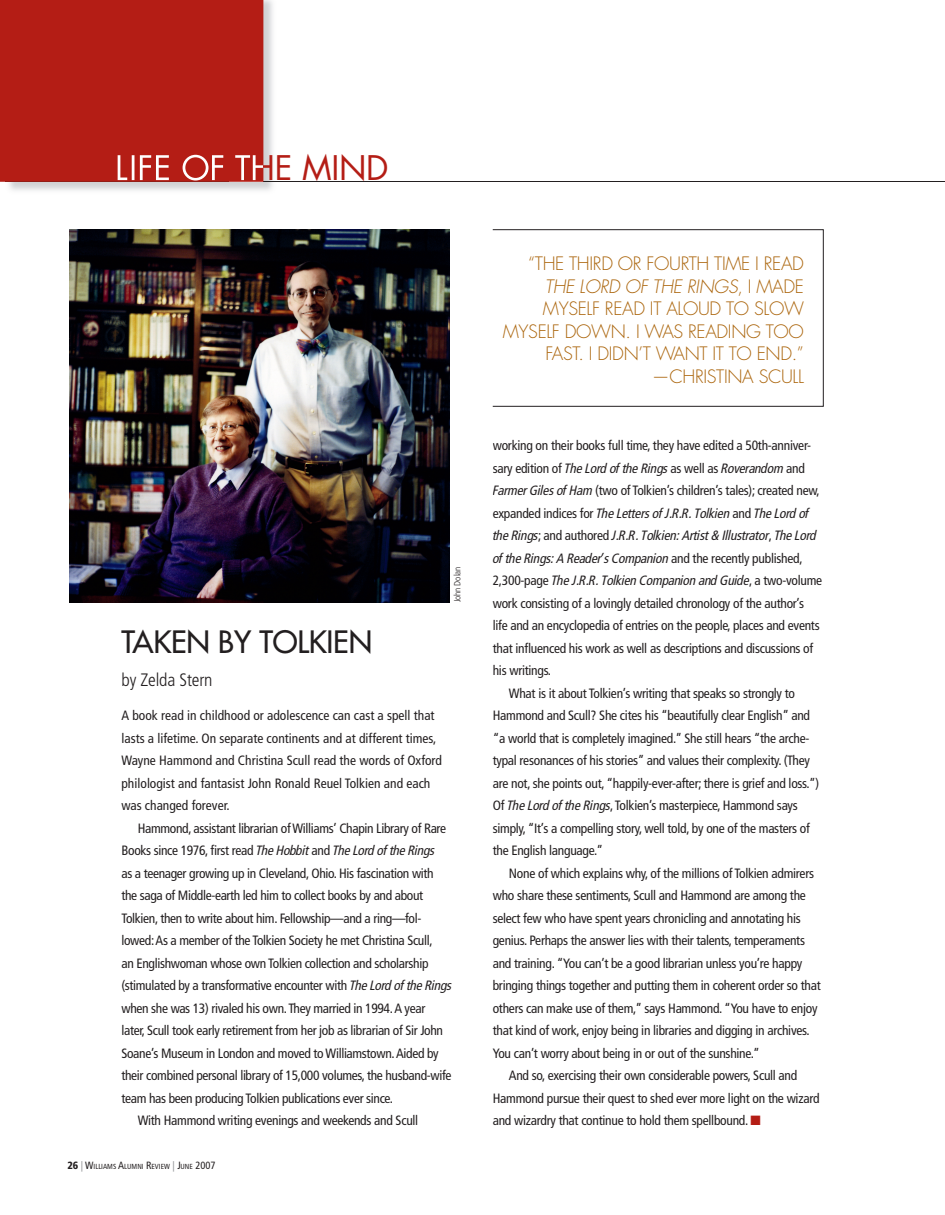
<style>
.page{position:relative;width:945px;height:1215px;background:#fff}
.page>*{position:absolute;margin:0;border:0;box-sizing:border-box;transform-origin:0 0}
.t1{font:33px "Futura";letter-spacing:-.01em;color:#b41d15}
.t2{font:30px "Futura";letter-spacing:-.01em;color:#231f20}
.t3{font:300 18px/22.5px "Futura";letter-spacing:-.02em;color:#ab650c;text-align:right}
.t4{font:300 condensed 18px "Frutiger";letter-spacing:-.01em;color:#231f20}
.t5{font:condensed 13.5px "Frutiger";letter-spacing:-.02em;color:#231f20}
.t6{font:italic 13.5px/22.5px "Frutiger Condensed";letter-spacing:-.02em;color:#231f20}
.t7{font:condensed 13.5px/22.5px "Frutiger";color:#231f20}
.t8{font:300 condensed 9px "Frutiger";letter-spacing:-.01em;color:#231f20}
.t9{font:condensed 7.35px "Frutiger";color:#231f20}
.s1{font-family:"Frutiger Condensed";font-style:italic;font-stretch:normal}
.s2{font-weight:900;font-size:10.5px}
.s3{font-size:10.5px;color:#939598}
.s4{font-size:10.5px}
.s5{font-style:italic}
.s6{font-family:"Frutiger";font-style:normal;font-stretch:condensed}
.s7{color:#b41d15}
</style>
<div class="page">
<hr style="left:5px;top:181px;width:940px;height:1px;background:#231f20">
<img style="left:69px;top:230px;width:381px;height:373px">
<img style="left:9px;top:0;width:264px;height:191px">
<div style="left:0;top:0;width:263px;height:182px;background:#b41d15"></div>
<h1 class="t1" style="left:252px;top:147px;width:139px">HE MIND</h1>
<h2 class="t2" style="left:122px;top:623px;width:252px">TAKEN BY TOLKIEN</h2>
<h3 class="t4" style="left:122px;top:670px;width:93px">by Zelda Stern</h3>
<p class="t8" style="left:452px;top:602px;width:37px;rotate:-90deg">John Dolan</p>
<p class="t7" style="left:122px;top:704px;width:322px">A book read in childhood or adolescence can cast a spell that lasts a lifetime. On separate continents and at different times, Wayne Hammond and Christina Scull read the words of Oxford philologist and fantasist John Ronald Reuel Tolkien and each was changed forever.</p>
<p class="t5" style="left:138px;top:820px;width:310px">Hammond, assistant librarian of Williams’ Chapin Library of Rare</p>
<p class="t5" style="left:122px;top:842px;width:315px">Books since 1976, first read <span class="s1">The Hobbit</span> and <span class="s1">The Lord of the Rings</span></p>
<p class="t5" style="left:122px;top:865px;width:314px">as a teenager growing up in Cleveland, Ohio. His fascination with</p>
<p class="t5" style="left:122px;top:887px;width:303px">the saga of Middle-earth led him to collect books by and about</p>
<p class="t5" style="left:122px;top:910px;width:301px">Tolkien, then to write about him. Fellowship—and a ring—fol-</p>
<p class="t5" style="left:122px;top:932px;width:313px">lowed: As a member of the Tolkien Society he met Christina Scull,</p>
<p class="t5" style="left:122px;top:955px;width:309px">an Englishwoman whose own Tolkien collection and scholarship</p>
<p class="t5" style="left:122px;top:977px;width:332px">(stimulated by a transformative encounter with <span class="s1">The Lord of the Rings</span></p>
<p class="t5" style="left:122px;top:1000px;width:305px">when she was 13) rivaled his own. They married in 1994. A year</p>
<p class="t5" style="left:122px;top:1022px;width:323px">later, Scull took early retirement from her job as librarian of Sir John</p>
<p class="t5" style="left:122px;top:1045px;width:319px">Soane’s Museum in London and moved to Williamstown. Aided by</p>
<p class="t5" style="left:122px;top:1067px;width:331px">their combined personal library of 15,000 volumes, the husband-wife</p>
<p class="t5" style="left:122px;top:1090px;width:273px">team has been producing Tolkien publications ever since.</p>
<p class="t5" style="left:138px;top:1112px;width:282px">With Hammond writing evenings and weekends and Scull</p>
<p class="t9" style="left:68px;top:1162px;width:150px"><span class="s2">26</span> <span class="s3">|</span> <span class="s4">W</span>ILLIAMS <span class="s4">A</span>LUMNI <span class="s4">R</span>EVIEW <span class="s3">|</span> <span class="s4">J</span>UNE <span class="s4">2007</span></p>
<h3 class="t3" style="left:503px;top:253px;width:303px">“THE THIRD OR FOURTH TIME I READ<br><span class="s5">THE LORD OF THE RINGS</span>, I MADE<br>MYSELF READ IT ALOUD TO SLOW<br>MYSELF DOWN. I WAS READING TOO<br>FAST. I DIDN’T WANT IT TO END.” —CHRISTINA SCULL</h3>
<p class="t5" style="left:493px;top:437px;width:320px">working on their books full time, they have edited a 50th-anniver-</p>
<p class="t6" style="left:493px;top:457px;width:314px"><span class="s6">sary edition of</span> The Lord of the Rings <span class="s6">as well as</span> Roverandom <span class="s6">and</span></p>
<p class="t5" style="left:493px;top:482px;width:328px"><span class="s1">Farmer Giles of Ham</span> (two of Tolkien’s children’s tales); created new,</p>
<p class="t6" style="left:493px;top:502px;width:331px"><span class="s6">expanded indices for</span> The Letters of J.R.R. Tolkien <span class="s6">and</span> The Lord of the Rings<span class="s6">; and authored</span> J.R.R. Tolkien: Artist &amp; Illustrator<span class="s6">,</span> The Lord of the Rings: A Reader’s Companion <span class="s6">and the recently published, 2,300-page</span> The J.R.R. Tolkien Companion and Guide<span class="s6">, a two-volume</span></p>
<p class="t5" style="left:493px;top:595px;width:313px">work consisting of a lovingly detailed chronology of the author’s</p>
<p class="t5" style="left:493px;top:617px;width:328px">life and an encyclopedia of entries on the people, places and events</p>
<p class="t5" style="left:493px;top:640px;width:322px">that influenced his work as well as descriptions and discussions of</p>
<p class="t5" style="left:493px;top:662px;width:60px">his writings.</p>
<p class="t5" style="left:509px;top:685px;width:288px">What is it about Tolkien’s writing that speaks so strongly to</p>
<p class="t5" style="left:493px;top:707px;width:319px">Hammond and Scull? She cites his “beautifully clear English” and</p>
<p class="t5" style="left:493px;top:730px;width:318px">“a world that is completely imagined.” She still hears “the arche-</p>
<p class="t5" style="left:493px;top:752px;width:319px">typal resonances of his stories” and values their complexity. (They</p>
<p class="t5" style="left:493px;top:775px;width:328px">are not, she points out, “happily-ever-after; there is grief and loss.”)</p>
<p class="t5" style="left:493px;top:797px;width:307px">Of <span class="s1">The Lord of the Rings</span>, Tolkien’s masterpiece, Hammond says</p>
<p class="t5" style="left:493px;top:820px;width:319px">simply, “It’s a compelling story, well told, by one of the masters of</p>
<p class="t5" style="left:493px;top:842px;width:112px">the English language.”</p>
<p class="t5" style="left:509px;top:865px;width:307px">None of which explains why, of the millions of Tolkien admirers</p>
<p class="t5" style="left:493px;top:887px;width:315px">who share these sentiments, Scull and Hammond are among the</p>
<p class="t5" style="left:493px;top:910px;width:310px">select few who have spent years chronicling and annotating his</p>
<p class="t5" style="left:493px;top:932px;width:314px">genius. Perhaps the answer lies with their talents, temperaments</p>
<p class="t5" style="left:493px;top:955px;width:311px">and training. “You can’t be a good librarian unless you’re happy</p>
<p class="t5" style="left:493px;top:977px;width:330px">bringing things together and putting them in coherent order so that</p>
<p class="t5" style="left:493px;top:1000px;width:326px">others can make use of them,” says Hammond. “You have to enjoy</p>
<p class="t5" style="left:493px;top:1022px;width:318px">that kind of work, enjoy being in libraries and digging in archives.</p>
<p class="t5" style="left:493px;top:1045px;width:269px">You can’t worry about being in or out of the sunshine.”</p>
<p class="t5" style="left:509px;top:1067px;width:290px">And so, exercising their own considerable powers, Scull and</p>
<p class="t5" style="left:493px;top:1090px;width:328px">Hammond pursue their quest to shed ever more light on the wizard</p>
<p class="t5" style="left:493px;top:1112px;width:270px">and wizardry that continue to hold them spellbound. <span class="s7">■</span></p>
</div>
